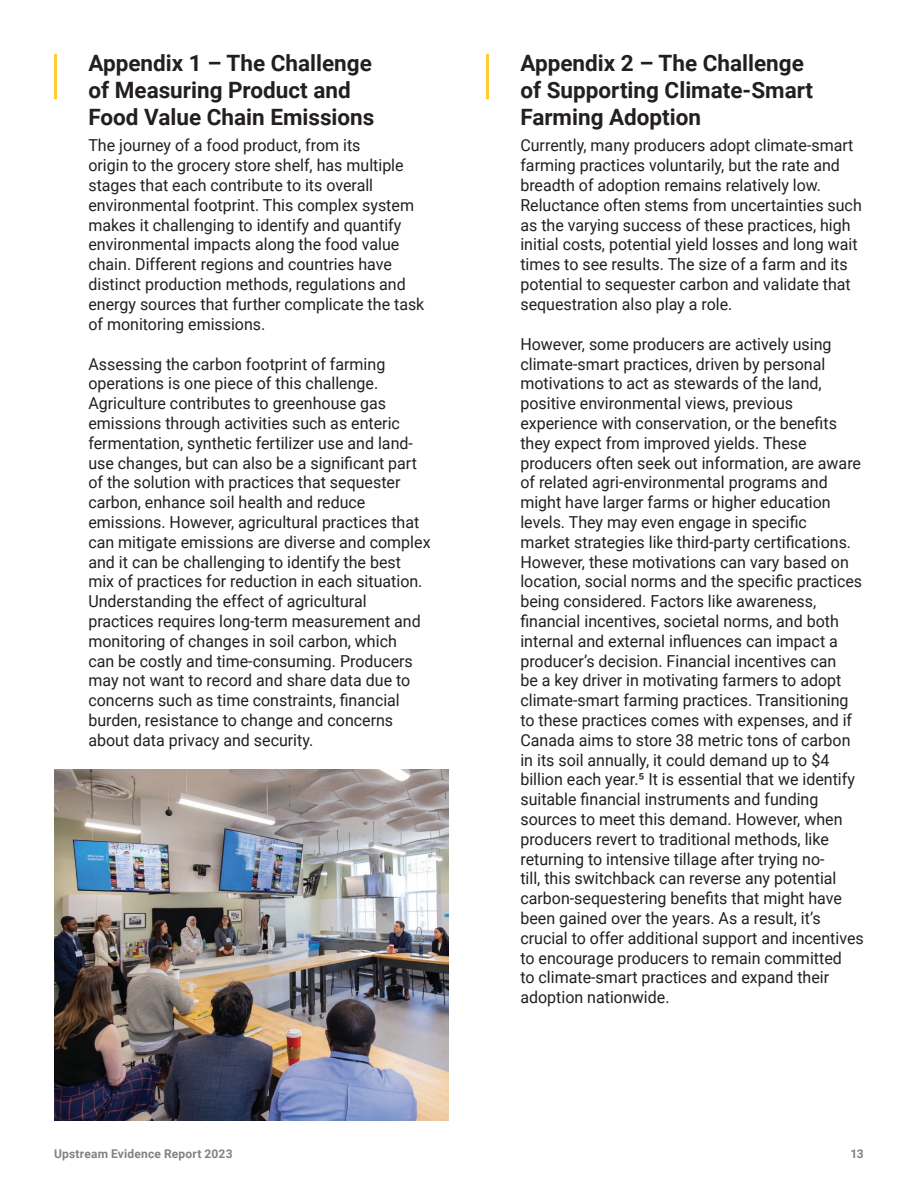
<style>
.page{position:relative;width:918px;height:1188px;background:#fff}
.page>*{position:absolute;margin:0;border:0;box-sizing:border-box;transform-origin:0 0}
.t1{font:700 22.5px/27px "Roboto";color:#231f20}
.t2{font:16.5px/19.8px "Roboto";color:#231f20}
.t3{font:700 12px "Roboto";letter-spacing:.02em;color:#808285}
</style>
<div class="page">
<img style="left:54px;top:770px;width:395px;height:350px">
<hr style="left:54px;top:54px;width:3px;height:45px;background:#fecd33">
<hr style="left:486px;top:54px;width:3px;height:45px;background:#fecd33">
<h1 class="t1" style="left:88px;top:49px;width:288px">Appendix 1 – The Challenge of Measuring Product and<br>Food Value Chain Emissions</h1>
<p class="t2" style="left:88px;top:135px;width:338px">The journey of a food product, from its<br>origin to the grocery store shelf, has multiple stages that each contribute to its overall environmental footprint. This complex system makes it challenging to identify and quantify environmental impacts along the food value chain. Different regions and countries have distinct production methods, regulations and energy sources that further complicate the task of monitoring emissions.</p>
<p class="t2" style="left:88px;top:353px;width:344px">Assessing the carbon footprint of farming operations is one piece of this challenge.<br>Agriculture contributes to greenhouse gas emissions through activities such as enteric fermentation, synthetic fertilizer use and land&shy;use changes, but can also be a significant part of the solution with practices that sequester carbon, enhance soil health and reduce emissions. However, agricultural practices that can mitigate emissions are diverse and complex and it can be challenging to identify the best mix of practices for reduction in each situation.<br>Understanding the effect of agricultural practices requires long-term measurement and monitoring of changes in soil carbon, which<br>can be costly and time-consuming. Producers may not want to record and share data due to concerns such as time constraints, financial burden, resistance to change and concerns about data privacy and security.</p>
<h1 class="t1" style="left:520px;top:49px;width:294px">Appendix 2 – The Challenge of Supporting Climate-Smart<br>Farming Adoption</h1>
<p class="t2" style="left:520px;top:135px;width:343px">Currently, many producers adopt climate-smart farming practices voluntarily, but the rate and breadth of adoption remains relatively low.<br>Reluctance often stems from uncertainties such as the varying success of these practices, high initial costs, potential yield losses and long wait times to see results. The size of a farm and its potential to sequester carbon and validate that sequestration also play a role.</p>
<p class="t2" style="left:520px;top:333px;width:345px">However, some producers are actively using climate-smart practices, driven by personal motivations to act as stewards of the land, positive environmental views, previous experience with conservation, or the benefits they expect from improved yields. These producers often seek out information, are aware of related agri-environmental programs and might have larger farms or higher education levels. They may even engage in specific<br>market strategies like third-party certifications.<br>However, these motivations can vary based on location, social norms and the specific practices being considered. Factors like awareness, financial incentives, societal norms, and both internal and external influences can impact a producer’s decision. Financial incentives can<br>be a key driver in motivating farmers to adopt climate-smart farming practices. Transitioning to these practices comes with expenses, and if Canada aims to store 38 metric tons of carbon in its soil annually, it could demand up to $4 billion each year.5 It is essential that we identify suitable financial instruments and funding sources to meet this demand. However, when producers revert to traditional methods, like returning to intensive tillage after trying no-<br>till, this switchback can reverse any potential carbon-sequestering benefits that might have been gained over the years. As a result, it’s crucial to offer additional support and incentives to encourage producers to remain committed<br>to climate-smart practices and expand their adoption nationwide.</p>
<p class="t3" style="left:54px;top:1145px;width:180px">Upstream Evidence Report 2023</p>
<p class="t3" style="left:850px;top:1145px;width:15px">13</p>
</div>
